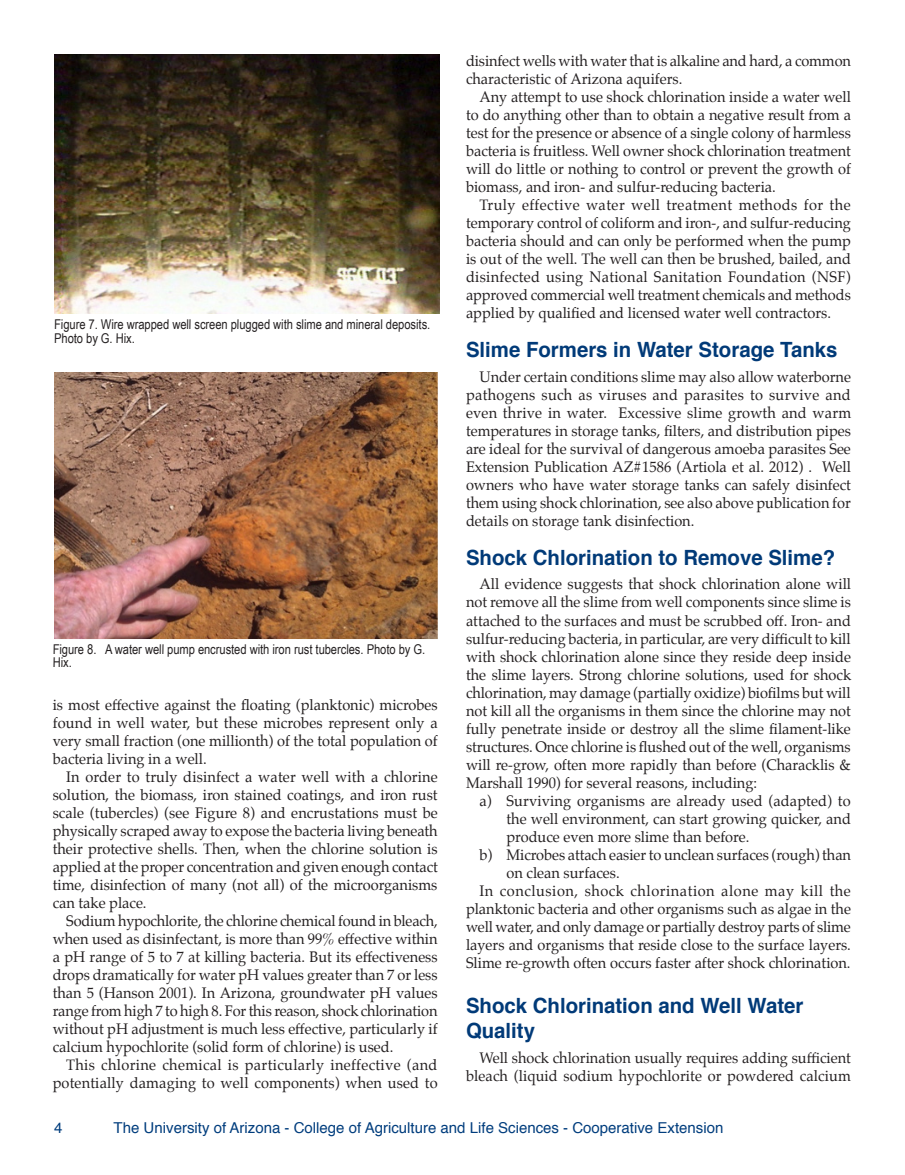
<style>
.page{position:relative;width:905px;height:1175px;background:#fff}
.page>*{position:absolute;margin:0;border:0;box-sizing:border-box;transform-origin:0 0}
.Body_text{font:700 21px/25.2px "Helvetica";color:#013a78}
.Body_text-2{font:15px/18px "Palatino";color:#231f20;text-align:justify}
.Body_text-3{font:15px/18px "Palatino";letter-spacing:.025em;color:#231f20;text-align:right}
.t1{font:15px "Helvetica";color:#013d7d}
.t2{font:13.5px/13.5px "Arial Narrow";color:#231f20}
</style>
<div class="page">
<img style="left:54px;top:54px;width:385px;height:260px">
<img style="left:54px;top:372px;width:383px;height:267px">
<p class="t2" style="left:54px;top:317px;width:378px">Figure 7. Wire wrapped well screen plugged with slime and mineral deposits.<br>Photo by G. Hix.</p>
<p class="t2" style="left:53px;top:641px;width:374px">Figure 8. A water well pump encrusted with iron rust tubercles. Photo by G.<br>Hix.</p>
<p class="Body_text-2" style="left:53px;top:696px;width:386px">is most effective against the floating (planktonic) microbes found in well water, but these microbes represent only a very small fraction (one millionth) of the total population of bacteria living in a well.</p>
<p class="Body_text-2" style="left:53px;top:768px;width:386px;text-indent:14px">In order to truly disinfect a water well with a chlorine solution, the biomass, iron stained coatings, and iron rust scale (tubercles) (see Figure 8) and encrustations must be physically scraped away to expose the bacteria living beneath their protective shells. Then, when the chlorine solution is applied at the proper concentration and given enough contact time, disinfection of many (not all) of the microorganisms can take place.</p>
<p class="Body_text-2" style="left:53px;top:912px;width:386px;text-indent:14px">Sodium hypochlorite, the chlorine chemical found in bleach, when used as disinfectant, is more than 99% effective within a pH range of 5 to 7 at killing bacteria. But its effectiveness drops dramatically for water pH values greater than 7 or less than 5 (Hanson 2001). In Arizona, groundwater pH values range from high 7 to high 8. For this reason, shock chlorination without pH adjustment is much less effective, particularly if calcium hypochlorite (solid form of chlorine) is used.</p>
<p class="Body_text-3" style="left:53px;top:1056px;width:386px">This chlorine chemical is particularly ineffective (and potentially damaging to well components) when used to</p>
<p class="Body_text-2" style="left:466px;top:52px;width:386px">disinfect wells with water that is alkaline and hard, a common characteristic of Arizona aquifers.</p>
<p class="Body_text-2" style="left:466px;top:88px;width:386px;text-indent:14px">Any attempt to use shock chlorination inside a water well to do anything other than to obtain a negative result from a test for the presence or absence of a single colony of harmless bacteria is fruitless. Well owner shock chlorination treatment will do little or nothing to control or prevent the growth of biomass, and iron- and sulfur-reducing bacteria.</p>
<p class="Body_text-2" style="left:466px;top:196px;width:386px;text-indent:14px">Truly effective water well treatment methods for the temporary control of coliform and iron-, and sulfur-reducing bacteria should and can only be performed when the pump is out of the well. The well can then be brushed, bailed, and disinfected using National Sanitation Foundation (NSF) approved commercial well treatment chemicals and methods applied by qualified and licensed water well contractors.</p>
<p class="Body_text" style="left:466px;top:337px;width:373px">Slime Formers in Water Storage Tanks</p>
<p class="Body_text-2" style="left:466px;top:368px;width:386px;text-indent:14px">Under certain conditions slime may also allow waterborne pathogens such as viruses and parasites to survive and even thrive in water. Excessive slime growth and warm temperatures in storage tanks, filters, and distribution pipes are ideal for the survival of dangerous amoeba parasites See Extension Publication AZ#1586 (Artiola et al. 2012) . Well owners who have water storage tanks can safely disinfect them using shock chlorination, see also above publication for details on storage tank disinfection.</p>
<p class="Body_text" style="left:466px;top:545px;width:371px">Shock Chlorination to Remove Slime?</p>
<p class="Body_text-2" style="left:466px;top:575px;width:386px;text-indent:14px">All evidence suggests that shock chlorination alone will not remove all the slime from well components since slime is attached to the surfaces and must be scrubbed off. Iron- and sulfur-reducing bacteria, in particular, are very difficult to kill with shock chlorination alone since they reside deep inside the slime layers. Strong chlorine solutions, used for shock chlorination, may damage (partially oxidize) biofilms but will not kill all the organisms in them since the chlorine may not fully penetrate inside or destroy all the slime filament-like structures. Once chlorine is flushed out of the well, organisms will re-grow, often more rapidly than before (Characklis &amp; Marshall 1990) for several reasons, including:</p>
<p class="Body_text-2" style="left:506px;top:791px;width:346px;text-indent:-27px">a) Surviving organisms are already used (adapted) to the well environment, can start growing quicker, and produce even more slime than before.</p>
<p class="Body_text-2" style="left:506px;top:845px;width:346px;text-indent:-27px">b) Microbes attach easier to unclean surfaces (rough) than on clean surfaces.</p>
<p class="Body_text-2" style="left:466px;top:881px;width:386px;text-indent:14px">In conclusion, shock chlorination alone may kill the planktonic bacteria and other organisms such as algae in the well water, and only damage or partially destroy parts of slime layers and organisms that reside close to the surface layers.<br>Slime re-growth often occurs faster after shock chlorination.</p>
<p class="Body_text" style="left:466px;top:993px;width:339px">Shock Chlorination and Well Water<br>Quality</p>
<p class="Body_text-2" style="left:466px;top:1048px;width:386px;text-align:right">Well shock chlorination usually requires adding sufficient bleach (liquid sodium hypochlorite or powdered calcium</p>
<p class="t1" style="left:54px;top:1115px;width:10px">4</p>
<p class="t1" style="left:114px;top:1116px;width:611px">The University of Arizona - College of Agriculture and Life Sciences - Cooperative Extension</p>
</div>
